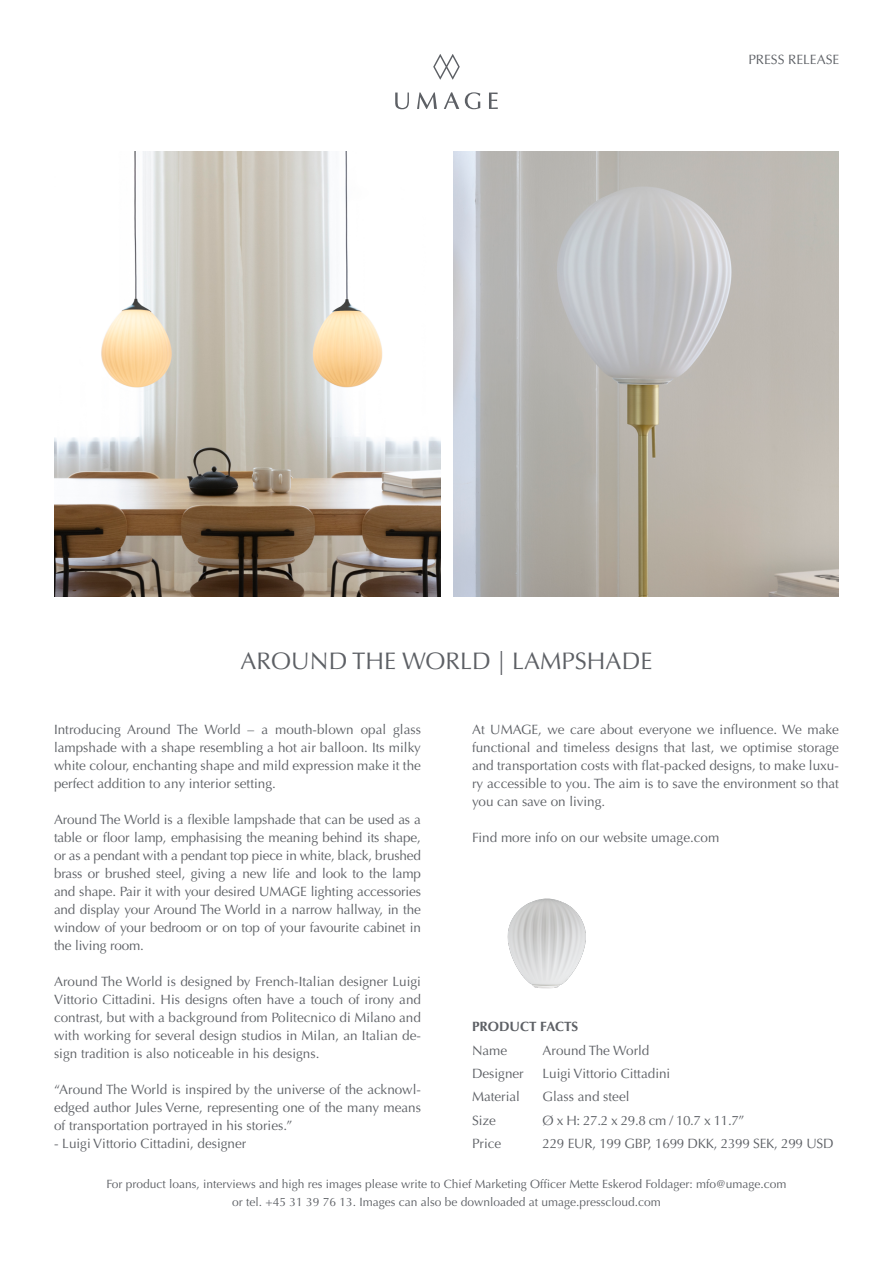
<style>
.page{position:relative;width:893px;height:1263px;background:#fff}
.page>*{position:absolute;margin:0;border:0;box-sizing:border-box;transform-origin:0 0}
.t1{font:24px "Optima LT Std";color:#5d6065}
.t2{font:13.5px/18px "Optima LT Std";color:#5d6065;text-align:justify}
.t3{font:13.5px "Optima LT Std";letter-spacing:-.02em;color:#5d6065}
.t4{font:700 13.5px "Optima LT Std";color:#5d6065}
.t5{font:12px/18px "Optima LT Std";color:#5d6065;text-align:center}
</style>
<div class="page">
<svg style="left:489px;top:93px;width:9px;height:16px"></svg>
<svg style="left:433px;top:54px;width:27px;height:26px"></svg>
<svg style="left:395px;top:93px;width:14px;height:16px"></svg>
<svg style="left:417px;top:92px;width:20px;height:17px"></svg>
<svg style="left:444px;top:92px;width:15px;height:17px"></svg>
<svg style="left:465px;top:92px;width:15px;height:17px"></svg>
<img style="left:54px;top:152px;width:386px;height:444px">
<img style="left:453px;top:152px;width:386px;height:444px">
<img style="left:507px;top:898px;width:79px;height:91px">
<p class="t2" style="left:748px;top:51px;width:92px">PRESS RELEASE</p>
<h1 class="t1" style="left:241px;top:647px;width:413px">AROUND THE WORLD | LAMPSHADE</h1>
<p class="t2" style="left:54px;top:721px;width:368px">Introducing Around The World – a mouth-blown opal glass lampshade with a shape resembling a hot air balloon. Its milky white colour, enchanting shape and mild expression make it the perfect addition to any interior setting.</p>
<p class="t2" style="left:54px;top:811px;width:368px">Around The World is a flexible lampshade that can be used as a table or floor lamp, emphasising the meaning behind its shape, or as a pendant with a pendant top piece in white, black, brushed brass or brushed steel, giving a new life and look to the lamp and shape. Pair it with your desired UMAGE lighting accessories and display your Around The World in a narrow hallway, in the window of your bedroom or on top of your favourite cabinet in the living room.</p>
<p class="t2" style="left:54px;top:973px;width:368px">Around The World is designed by French-Italian designer Luigi Vittorio Cittadini. His designs often have a touch of irony and contrast, but with a background from Politecnico di Milano and with working for several design studios in Milan, an Italian de&shy;sign tradition is also noticeable in his designs.</p>
<p class="t2" style="left:54px;top:1081px;width:368px">“Around The World is inspired by the universe of the acknowl&shy;edged author Jules Verne, representing one of the many means of transportation portrayed in his stories.”</p>
<p class="t2" style="left:54px;top:1135px;width:194px">- Luigi Vittorio Cittadini, designer</p>
<p class="t2" style="left:472px;top:721px;width:369px">At UMAGE, we care about everyone we influence. We make functional and timeless designs that last, we optimise storage and transportation costs with flat-packed designs, to make luxu&shy;ry accessible to you. The aim is to save the environment so that you can save on living.</p>
<p class="t2" style="left:472px;top:829px;width:249px">Find more info on our website umage.com</p>
<p class="t4" style="left:472px;top:1019px;width:108px">PRODUCT FACTS</p>
<p class="t2" style="left:472px;top:1041px;width:37px">Name</p>
<p class="t2" style="left:542px;top:1041px;width:108px">Around The World</p>
<p class="t2" style="left:472px;top:1064px;width:53px">Designer</p>
<p class="t2" style="left:542px;top:1064px;width:129px">Luigi Vittorio Cittadini</p>
<p class="t2" style="left:472px;top:1088px;width:50px">Material</p>
<p class="t2" style="left:542px;top:1088px;width:89px">Glass and steel</p>
<p class="t2" style="left:472px;top:1111px;width:26px">Size</p>
<p class="t2" style="left:542px;top:1111px;width:203px">Ø x H: 27.2 x 29.8 cm / 10.7 x 11.7”</p>
<p class="t2" style="left:472px;top:1135px;width:31px">Price</p>
<p class="t3" style="left:542px;top:1136px;width:293px">229 EUR, 199 GBP, 1699 DKK, 2399 SEK, 299 USD</p>
<p class="t5" style="left:106px;top:1175px;width:682px">For product loans, interviews and high res images please write to Chief Marketing Officer Mette Eskerod Foldager: mfo@umage.com or tel. +45 31 39 76 13. Images can also be downloaded at umage.presscloud.com</p>
</div>
